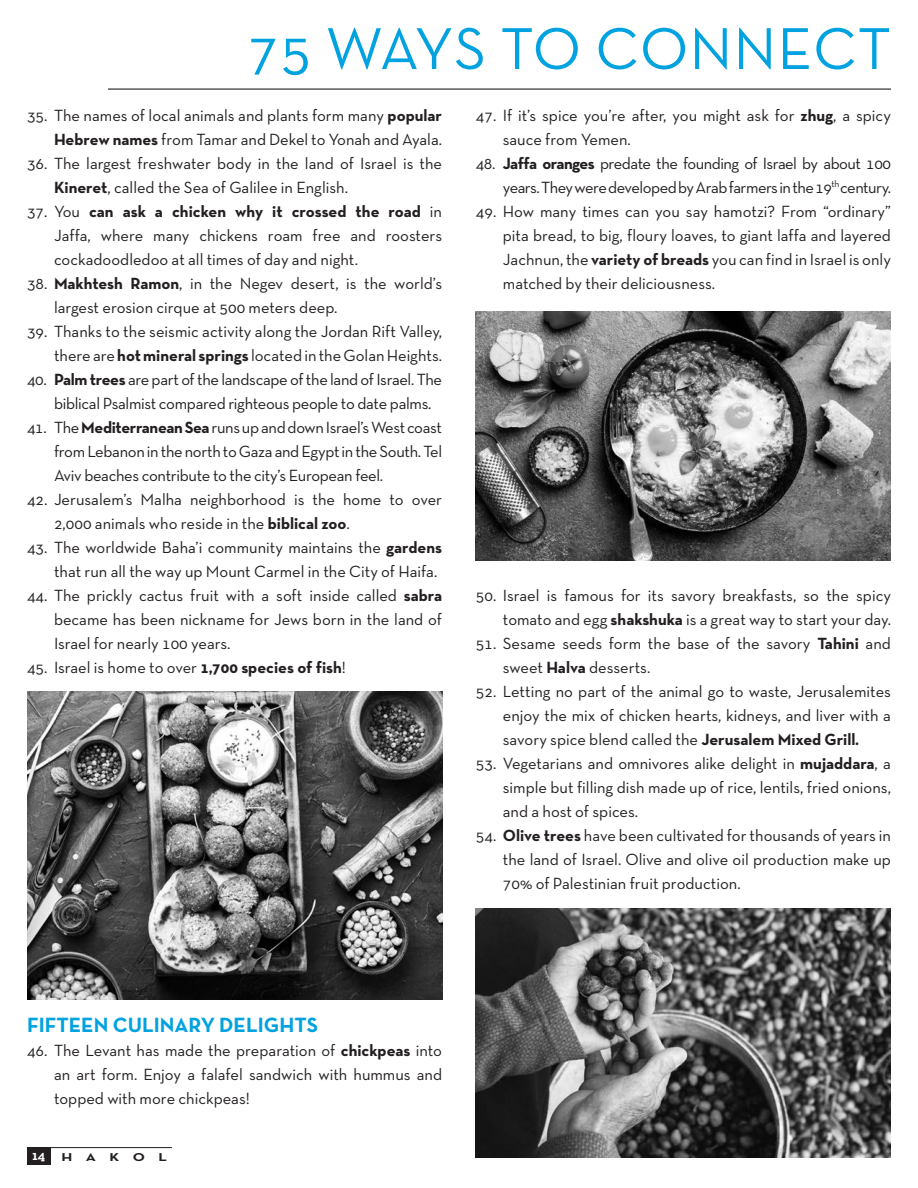
<style>
.page{position:relative;width:918px;height:1188px;background:#fff}
.page>*{position:absolute;margin:0;border:0;box-sizing:border-box;transform-origin:0 0}
.t1{font:60px "Neutra Text TF";letter-spacing:.015em;color:#00a2df}
.Event_Title{font:700 21px "Neutra Text TF";color:#00a2df}
.t2{font:16.5px/24px "Neutra Text TF";color:#231f20;text-align:justify}
.t3{font:16.5px/24px "Neutra Text TF";letter-spacing:-.02em;color:#231f20}
.t4{font:16.5px/24px "Neutra Text TF";letter-spacing:-.03em;color:#231f20;text-align:right}
.t5{font:700 13.5px "Neutraface Slab Text";color:#fff}
.t6{font:700 11.55px "Neutra Text TF";letter-spacing:.88em;color:#231f20;scale:1.32 1}
.s1{font-weight:700}
</style>
<div class="page">
<img style="left:27px;top:691px;width:415px;height:308px">
<img style="left:476px;top:311px;width:415px;height:250px">
<img style="left:476px;top:908px;width:415px;height:250px">
<hr style="left:108px;top:88px;width:783px;height:2px;background:#57585a">
<hr style="left:50px;top:1147px;width:122px;height:1px;background:#231f20">
<div style="left:27px;top:1148px;width:24px;height:17px;background:#231f20"></div>
<p class="t1" style="left:248px;top:12px;width:645px">75 WAYS TO CONNECT</p>
<p class="t2" style="left:27px;top:103px;width:417px;text-align:right">35. The names of local animals and plants form many <span class="s1">popular<br>Hebrew names</span> from Tamar and Dekel to Yonah and Ayala.</p>
<p class="t2" style="left:54px;top:151px;width:390px;text-indent:-27px">36. The largest freshwater body in the land of Israel is the<br><span class="s1">Kineret</span>, called the Sea of Galilee in English.</p>
<p class="t2" style="left:54px;top:199px;width:390px;text-indent:-27px">37. You <span class="s1">can ask a chicken why it crossed the road</span> in Jaffa, where many chickens roam free and roosters cockadoodledoo at all times of day and night.</p>
<p class="t2" style="left:54px;top:271px;width:390px;text-indent:-27px">38. <span class="s1">Makhtesh Ramon</span>, in the Negev desert, is the world’s largest erosion cirque at 500 meters deep.</p>
<p class="t2" style="left:27px;top:319px;width:417px;text-align:right">39. Thanks to the seismic activity along the Jordan Rift Valley, there are <span class="s1">hot mineral springs</span> located in the Golan Heights.</p>
<p class="t3" style="left:54px;top:367px;width:390px;text-indent:-27px">40. <span class="s1">Palm trees</span> are part of the landscape of the land of Israel. The biblical Psalmist compared righteous people to date palms.</p>
<p class="t2" style="left:54px;top:415px;width:390px;text-indent:-27px">41. The <span class="s1">Mediterranean Sea</span> runs up and down Israel’s West coast from Lebanon in the north to Gaza and Egypt in the South. Tel Aviv beaches contribute to the city’s European feel.</p>
<p class="t2" style="left:54px;top:487px;width:390px;text-indent:-27px">42. Jerusalem’s Malha neighborhood is the home to over<br>2,000 animals who reside in the <span class="s1">biblical zoo</span>.</p>
<p class="t2" style="left:27px;top:535px;width:417px;text-align:right">43. The worldwide Baha’i community maintains the <span class="s1">gardens </span>that run all the way up Mount Carmel in the City of Haifa.</p>
<p class="t2" style="left:54px;top:583px;width:390px;text-indent:-27px">44. The prickly cactus fruit with a soft inside called <span class="s1">sabra </span>became has been nickname for Jews born in the land of Israel for nearly 100 years.</p>
<p class="t2" style="left:27px;top:655px;width:320px">45. Israel is home to over <span class="s1">1,700 species of fish</span>!</p>
<p class="t2" style="left:503px;top:103px;width:390px;text-indent:-27px">47. If it’s spice you’re after, you might ask for <span class="s1">zhug</span>, a spicy sauce from Yemen.</p>
<p class="t4" style="left:476px;top:151px;width:417px">48. <span class="s1">Jaffa oranges</span> predate the founding of Israel by about 100 years. They were developed by Arab farmers in the 19<sup>th</sup> century.</p>
<p class="t2" style="left:503px;top:199px;width:390px;text-indent:-27px">49. How many times can you say hamotzi? From “ordinary” pita bread, to big, floury loaves, to giant laffa and layered Jachnun, the <span class="s1">variety of breads</span> you can find in Israel is only matched by their deliciousness.</p>
<p class="t2" style="left:476px;top:583px;width:417px;text-align:right">50. Israel is famous for its savory breakfasts, so the spicy tomato and egg <span class="s1">shakshuka</span> is a great way to start your day.</p>
<p class="t2" style="left:503px;top:631px;width:390px;text-indent:-27px">51. Sesame seeds form the base of the savory <span class="s1">Tahini</span> and sweet <span class="s1">Halva</span> desserts.</p>
<p class="t2" style="left:503px;top:679px;width:390px;text-indent:-27px">52. Letting no part of the animal go to waste, Jerusalemites enjoy the mix of chicken hearts, kidneys, and liver with a savory spice blend called the <span class="s1">Jerusalem Mixed Grill.</span></p>
<p class="t2" style="left:503px;top:751px;width:390px;text-indent:-27px">53. Vegetarians and omnivores alike delight in <span class="s1">mujaddara</span>, a simple but filling dish made up of rice, lentils, fried onions, and a host of spices.</p>
<p class="t2" style="left:503px;top:823px;width:390px;text-indent:-27px">54. <span class="s1">Olive trees</span> have been cultivated for thousands of years in the land of Israel. Olive and olive oil production make up 70% of Palestinian fruit production.</p>
<p class="Event_Title" style="left:27px;top:1012px;width:293px">FIFTEEN CULINARY DELIGHTS</p>
<p class="t2" style="left:54px;top:1038px;width:390px;text-indent:-27px">46. The Levant has made the preparation of <span class="s1">chickpeas</span> into an art form. Enjoy a falafel sandwich with hummus and topped with more chickpeas!</p>
<p class="t5" style="left:33px;top:1146px;width:14px">14</p>
<p class="t6" style="left:62px;top:1150px;width:82px">HAKOL</p>
</div>
